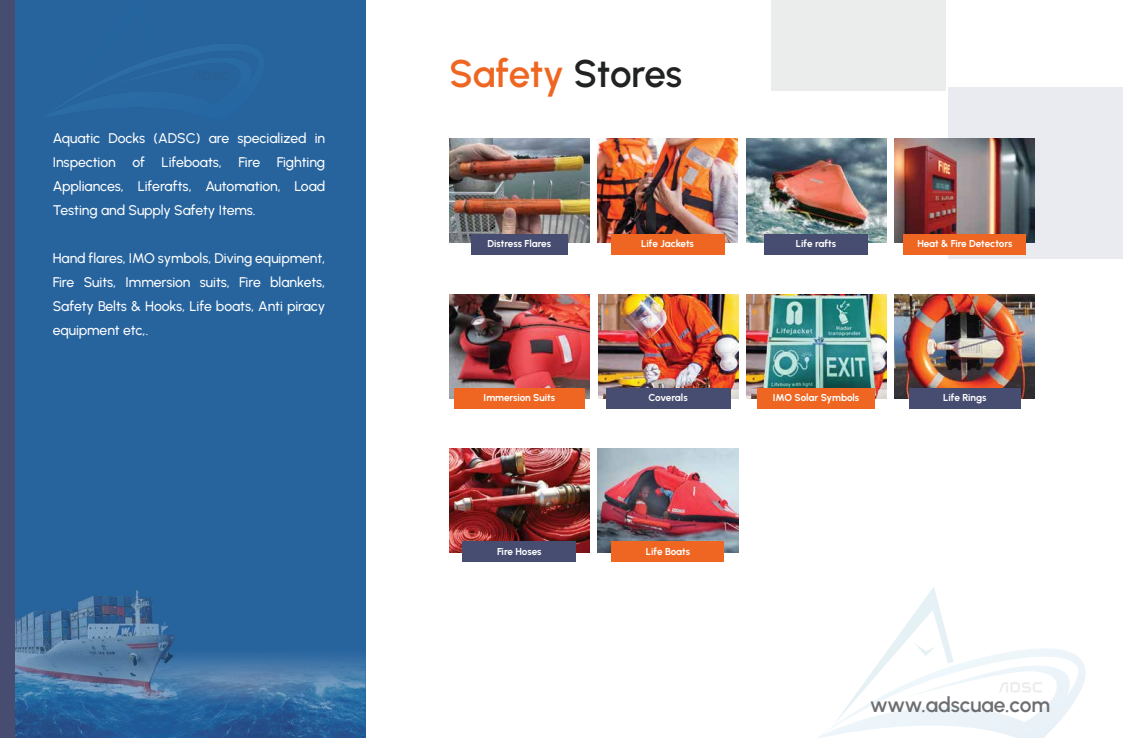
<style>
.page{position:relative;width:1123px;height:738px;background:#fff}
.page>*{position:absolute;margin:0;border:0;box-sizing:border-box;transform-origin:0 0}
.t1{font:600 38.5px "Urbanist";letter-spacing:-.01em;color:#ef6622}
.t2{font:600 21px "Urbanist";letter-spacing:-.01em;color:#6d6e71}
.t3{font:500 14px/24px "Urbanist";letter-spacing:-.01em;color:#fff;text-align:justify}
.t4{font:700 10px "Urbanist";letter-spacing:-.01em;color:#fff}
.t5{font:700 10px "Urbanist";letter-spacing:-.035em;color:#fff}
.s1{color:#212222}
</style>
<div class="page">
<div style="left:771px;top:0;width:175px;height:90px;background:#ebedec"></div>
<div style="left:948px;top:87px;width:175px;height:172px;background:#e9ebf0"></div>
<img style="left:598px;top:448px;width:140px;height:104px">
<img style="left:449px;top:448px;width:140px;height:104px">
<img style="left:894px;top:294px;width:140px;height:104px">
<img style="left:746px;top:294px;width:140px;height:104px">
<img style="left:598px;top:294px;width:140px;height:104px">
<img style="left:449px;top:294px;width:140px;height:104px">
<img style="left:894px;top:138px;width:140px;height:104px">
<img style="left:746px;top:138px;width:140px;height:104px">
<img style="left:597px;top:138px;width:140px;height:104px">
<img style="left:449px;top:138px;width:140px;height:104px">
<div style="left:0;top:0;width:366px;height:737px;background:#27649e"></div>
<div style="left:462px;top:541px;width:114px;height:20px;background:#474c71"></div>
<div style="left:454px;top:388px;width:130px;height:20px;background:#ef6622"></div>
<div style="left:611px;top:541px;width:113px;height:20px;background:#ef6622"></div>
<div style="left:606px;top:388px;width:124px;height:20px;background:#474c71"></div>
<div style="left:757px;top:388px;width:118px;height:20px;background:#ef6622"></div>
<div style="left:471px;top:234px;width:96px;height:20px;background:#474c71"></div>
<div style="left:611px;top:234px;width:113px;height:20px;background:#ef6622"></div>
<div style="left:764px;top:234px;width:104px;height:20px;background:#474c71"></div>
<div style="left:903px;top:234px;width:123px;height:20px;background:#ef6622"></div>
<div style="left:909px;top:388px;width:111px;height:20px;background:#474c71"></div>
<img style="left:14px;top:570px;width:352px;height:167px">
<div style="left:0;top:0;width:14px;height:737px;background:#474c71"></div>
<svg style="left:819px;top:587px;width:266px;height:150px"></svg>
<p class="t3" style="left:53px;top:125px;width:274px">Aquatic Docks (ADSC) are specialized in Inspection of Lifeboats, Fire Fighting Appliances, Liferafts, Automation, Load Testing and Supply Safety Items.</p>
<p class="t3" style="left:53px;top:245px;width:274px">Hand flares, IMO symbols, Diving equipment, Fire Suits, Immersion suits, Fire blankets, Safety Belts &amp; Hooks, Life boats, Anti piracy equipment etc,.</p>
<h1 class="t1" style="left:449px;top:47px;width:234px">Safety <span class="s1">Stores</span></h1>
<p class="t4" style="left:487px;top:236px;width:65px">Distress Flares</p>
<p class="t4" style="left:641px;top:236px;width:54px">Life Jackets</p>
<p class="t4" style="left:796px;top:236px;width:42px">Life rafts</p>
<p class="t4" style="left:917px;top:236px;width:97px">Heat &amp; Fire Detectors</p>
<p class="t4" style="left:483px;top:390px;width:73px">Immersion Suits</p>
<p class="t4" style="left:497px;top:543px;width:46px">Fire Hoses</p>
<p class="t5" style="left:648px;top:390px;width:41px">Coverals</p>
<p class="t4" style="left:772px;top:390px;width:88px">IMO Solar Symbols</p>
<p class="t4" style="left:943px;top:390px;width:45px">Life Rings</p>
<p class="t4" style="left:646px;top:543px;width:46px">Life Boats</p>
<h2 class="t2" style="left:870px;top:690px;width:182px">www.adscuae.com</h2>
</div>
